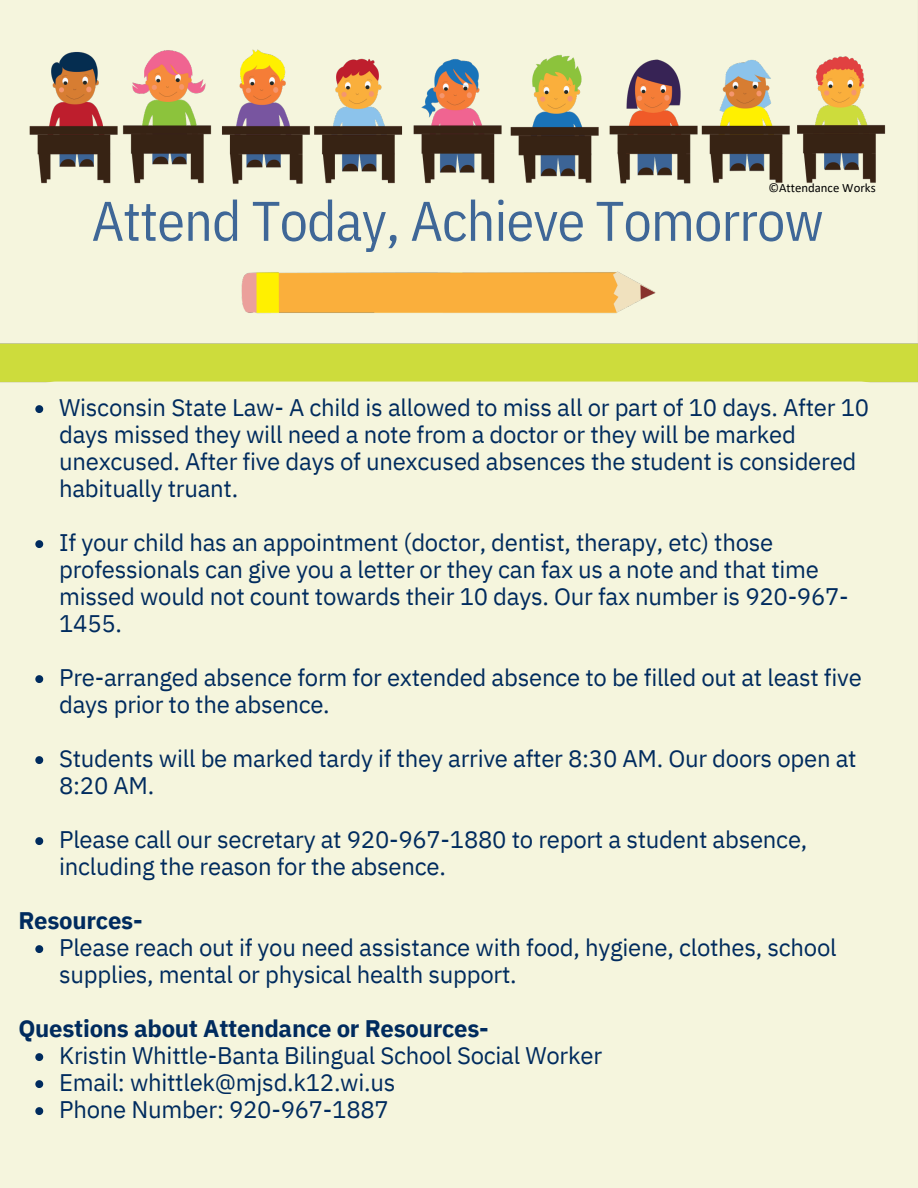
<style>
.page{position:relative;width:918px;height:1188px;background:#f5f5dd}
.page>*{position:absolute;margin:0;border:0;box-sizing:border-box;transform-origin:0 0}
.t1{font:55.8px "IBM Plex Sans Cond";letter-spacing:-.015em;color:#3f6797}
.t2{font:24px/27px "IBM Plex Sans";letter-spacing:-.01em;color:#002b5e}
.t3{font:700 24px "IBM Plex Sans";letter-spacing:-.01em;color:#002b5e}
.t4{font:12.75px "Calibri";color:#000}
</style>
<div class="page">
<img style="left:0;top:49px;width:918px;height:333px">
<svg style="left:35px;top:405px;width:8px;height:8px"></svg>
<svg style="left:35px;top:540px;width:8px;height:8px"></svg>
<svg style="left:35px;top:675px;width:8px;height:8px"></svg>
<svg style="left:35px;top:756px;width:8px;height:8px"></svg>
<svg style="left:35px;top:837px;width:8px;height:8px"></svg>
<svg style="left:35px;top:945px;width:8px;height:8px"></svg>
<svg style="left:35px;top:1053px;width:8px;height:8px"></svg>
<svg style="left:35px;top:1080px;width:8px;height:8px"></svg>
<svg style="left:35px;top:1107px;width:8px;height:8px"></svg>
<h1 class="t4" style="left:768px;top:182px;width:109px">©Attendance Works</h1>
<p class="t1" style="left:92px;top:184px;width:733px">Attend Today, Achieve Tomorrow</p>
<p class="t2" style="left:59px;top:394px;width:812px">Wisconsin State Law- A child is allowed to miss all or part of 10 days. After 10 days missed they will need a note from a doctor or they will be marked unexcused. After five days of unexcused absences the student is considered habitually truant.</p>
<p class="t2" style="left:59px;top:529px;width:791px">If your child has an appointment (doctor, dentist, therapy, etc) those professionals can give you a letter or they can fax us a note and that time missed would not count towards their 10 days. Our fax number is 920-967- 1455.</p>
<p class="t2" style="left:59px;top:664px;width:804px">Pre-arranged absence form for extended absence to be filled out at least five days prior to the absence.</p>
<p class="t2" style="left:59px;top:745px;width:799px">Students will be marked tardy if they arrive after 8:30 AM. Our doors open at<br>8:20 AM.</p>
<p class="t2" style="left:59px;top:826px;width:750px">Please call our secretary at 920-967-1880 to report a student absence, including the reason for the absence.</p>
<h2 class="t3" style="left:18px;top:905px;width:126px">Resources-</h2>
<p class="t2" style="left:59px;top:934px;width:779px">Please reach out if you need assistance with food, hygiene, clothes, school supplies, mental or physical health support.</p>
<h2 class="t3" style="left:18px;top:1013px;width:472px">Questions about Attendance or Resources-</h2>
<p class="t2" style="left:59px;top:1042px;width:544px">Kristin Whittle-Banta Bilingual School Social Worker</p>
<p class="t2" style="left:59px;top:1069px;width:338px">Email: whittlek@mjsd.k12.wi.us</p>
<p class="t2" style="left:59px;top:1096px;width:331px">Phone Number: 920-967-1887</p>
</div>
